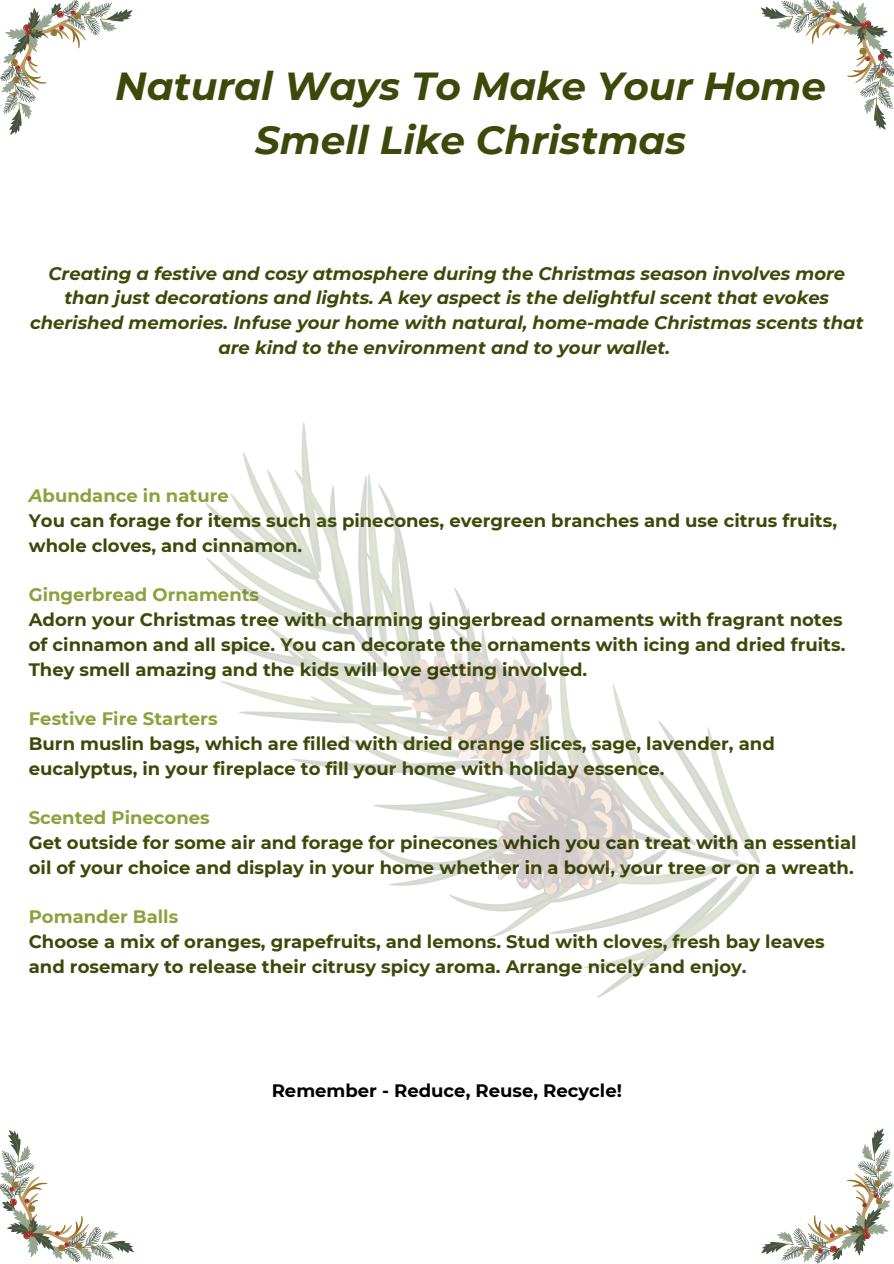
<style>
.page{position:relative;width:894px;height:1264px;background:#fff}
.page>*{position:absolute;margin:0;border:0;box-sizing:border-box;transform-origin:0 0}
.t1{font:italic 700 39px/54px "Montserrat";color:#3c4a09;text-align:center}
.t2{font:700 18px/24.8px "Montserrat";color:#3c4a09}
.t3{font:italic 700 18px/24.8px "Montserrat";color:#3c4a09;text-align:center}
.t4{font:700 18px "Montserrat";color:#8ca23d}
.t5{font:700 18px "Montserrat";color:#000}
.s1{font-style:italic}
</style>
<div class="page">
<svg style="left:0;top:0;width:133px;height:135px"></svg>
<svg style="left:761px;top:1128px;width:132px;height:135px"></svg>
<img style="left:206px;top:422px;width:554px;height:575px">
<svg style="left:0;top:1130px;width:134px;height:132px"></svg>
<svg style="left:760px;top:0;width:133px;height:130px"></svg>
<p class="t1" style="left:115px;top:59px;width:712px">Natural Ways To Make Your Home<br>Smell Like Christmas</p>
<p class="t3" style="left:30px;top:261px;width:834px">Creating a festive and cosy atmosphere during the Christmas season involves more than just decorations and lights. A key aspect is the delightful scent that evokes cherished memories. Infuse your home with natural, home-made Christmas scents that are kind to the environment and to your wallet.</p>
<h1 class="t4" style="left:29px;top:485px;width:201px"><span class="s1">A</span>bundance in nature</h1>
<p class="t2" style="left:29px;top:508px;width:809px">You can forage for items such as pinecones, evergreen branches and use citrus fruits, whole cloves, and cinnamon.</p>
<p class="t4" style="left:29px;top:584px;width:232px">Gingerbread Ornaments</p>
<p class="t2" style="left:29px;top:607px;width:817px">Adorn your Christmas tree with charming gingerbread ornaments with fragrant notes of cinnamon and all spice. You can decorate the ornaments with icing and dried fruits.<br>They smell amazing and the kids will love getting involved.</p>
<p class="t4" style="left:29px;top:708px;width:190px">Festive Fire Starters</p>
<p class="t2" style="left:29px;top:731px;width:747px">Burn muslin bags, which are filled with dried orange slices, sage, lavender, and eucalyptus, in your fireplace to fill your home with holiday essence.</p>
<p class="t4" style="left:29px;top:807px;width:182px">Scented Pinecones</p>
<p class="t2" style="left:29px;top:830px;width:829px">Get outside for some air and forage for pinecones which you can treat with an essential oil of your choice and display in your home whether in a bowl, your tree or on a wreath.</p>
<p class="t4" style="left:29px;top:906px;width:151px">Pomander Balls</p>
<p class="t2" style="left:29px;top:929px;width:797px">Choose a mix of oranges, grapefruits, and lemons. Stud with cloves, fresh bay leaves and rosemary to release their citrusy spicy aroma. Arrange nicely and enjoy.</p>
<p class="t5" style="left:272px;top:1079px;width:351px">Remember - Reduce, Reuse, Recycle!</p>
</div>
